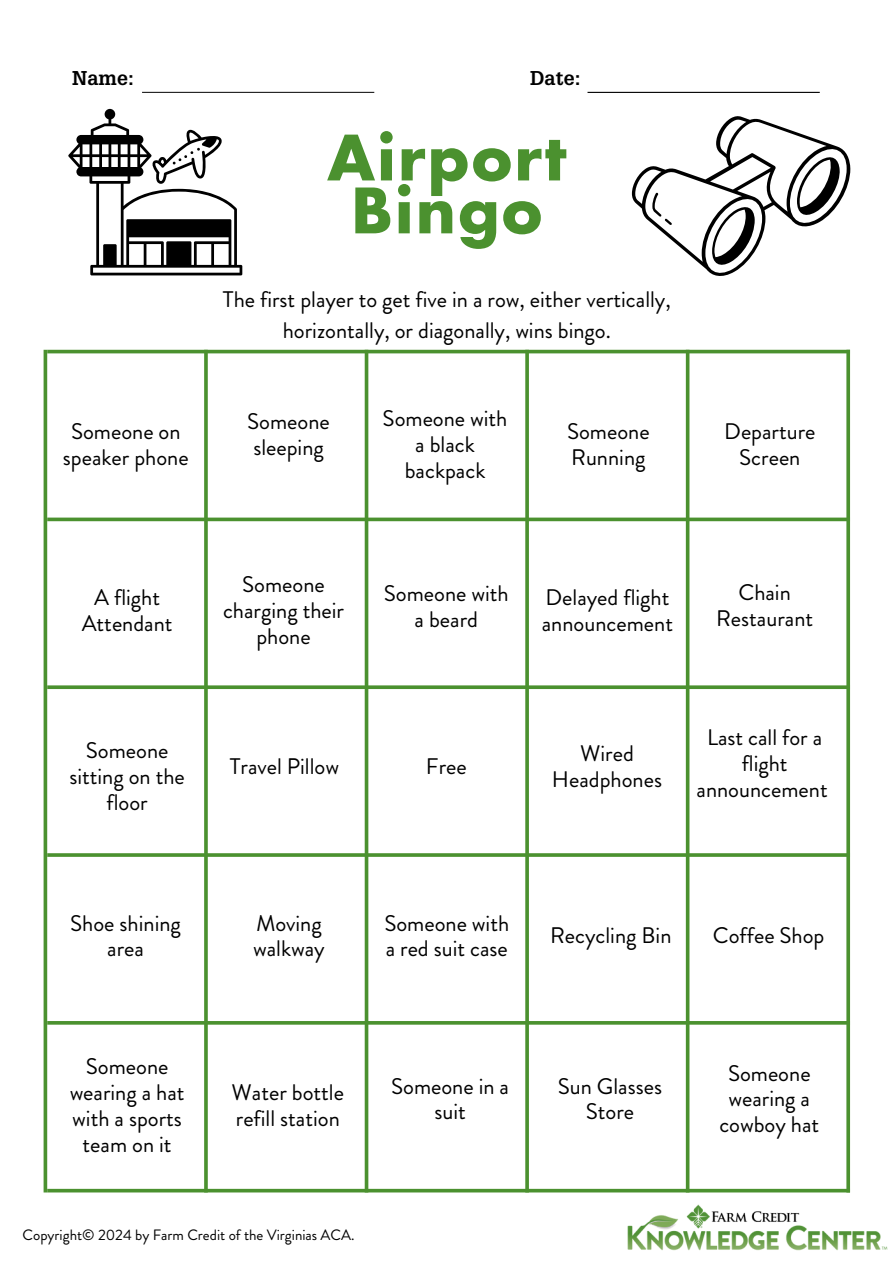
<style>
.page{position:relative;width:894px;height:1264px;background:#fff}
.page>*{position:absolute;margin:0;border:0;box-sizing:border-box;transform-origin:0 0}
.t1{font:700 60.75px/52.8px "Futura LT Pro";letter-spacing:.04em;color:#4b912f;text-align:center}
.t2{font:22.5px/25.8px "Brandon Grotesque";color:#000;text-align:center}
.t3{font:700 19.5px "Glypha LT Pro";color:#000}
.t4{font:15px "Brandon Grotesque";color:#000}
</style>
<div class="page">
<hr style="left:47px;top:350px;width:802px;height:3px;background:#4b912f">
<svg style="left:47px;top:517px;width:799px;height:4px;background:#65a04d"></svg>
<svg style="left:47px;top:685px;width:799px;height:4px;background:#5c9b43"></svg>
<hr style="left:47px;top:853px;width:802px;height:3px;background:#4b912f">
<hr style="left:47px;top:1021px;width:802px;height:3px;background:#4b912f">
<svg style="left:47px;top:1188px;width:799px;height:4px;background:#71a85b"></svg>
<hr style="left:44px;top:350px;width:3px;height:842px;background:#4b912f">
<svg style="left:364px;top:353px;width:4px;height:839px;background:#6aa453"></svg>
<svg style="left:204px;top:353px;width:4px;height:839px;background:#5a9a40"></svg>
<hr style="left:525px;top:350px;width:3px;height:842px;background:#4b912f">
<svg style="left:685px;top:353px;width:4px;height:839px;background:#70a75a"></svg>
<hr style="left:846px;top:350px;width:3px;height:842px;background:#4b912f">
<hr style="left:142px;top:92px;width:232px;height:1px;background:#1e1e1e">
<hr style="left:587px;top:92px;width:232px;height:1px;background:#000">
<svg style="left:631px;top:116px;width:219px;height:160px"></svg>
<img style="left:627px;top:1204px;width:260px;height:46px">
<svg style="left:68px;top:109px;width:174px;height:166px"></svg>
<h3 class="t3" style="left:72px;top:71px;width:64px">Name:</h3>
<p class="t3" style="left:530px;top:71px;width:52px">Date:</p>
<p class="t1" style="left:327px;top:134px;width:240px">Airport<br>Bingo</p>
<h2 class="t2" style="left:63px;top:419px;width:127px">Someone on speaker phone</h2>
<h1 class="t2" style="left:223px;top:283px;width:449px;line-height:31.5px">The first player to get five in a row, either vertically, horizontally, or diagonally, wins bingo.</h1>
<h2 class="t2" style="left:247px;top:409px;width:84px;text-align:left">Someone sleeping</h2>
<h2 class="t2" style="left:382px;top:406px;width:126px">Someone with a black backpack</h2>
<h2 class="t2" style="left:567px;top:419px;width:84px;text-align:left">Someone<br>Running</h2>
<h2 class="t2" style="left:724px;top:419px;width:93px">Departure<br>Screen</h2>
<h2 class="t2" style="left:82px;top:584px;width:92px">A flight<br>Attendant</h2>
<h2 class="t2" style="left:69px;top:737px;width:117px">Someone sitting on the floor</h2>
<h2 class="t2" style="left:223px;top:571px;width:122px">Someone charging their phone</h2>
<h2 class="t2" style="left:230px;top:754px;width:111px">Travel Pillow</h2>
<h2 class="t2" style="left:384px;top:580px;width:126px">Someone with a beard</h2>
<h2 class="t2" style="left:541px;top:584px;width:133px;text-align:left">Delayed flight announcement</h2>
<h2 class="t2" style="left:715px;top:579px;width:99px">Chain<br>Restaurant</h2>
<h2 class="t2" style="left:426px;top:753px;width:42px">Free</h2>
<h2 class="t2" style="left:552px;top:740px;width:112px">Wired<br>Headphones</h2>
<h2 class="t2" style="left:696px;top:724px;width:133px">Last call for a flight announcement</h2>
<h2 class="t2" style="left:70px;top:910px;width:112px">Shoe shining area</h2>
<h2 class="t2" style="left:253px;top:910px;width:73px;text-align:left">Moving walkway</h2>
<h2 class="t2" style="left:384px;top:910px;width:126px;text-align:left">Someone with a red suit case</h2>
<h2 class="t2" style="left:550px;top:923px;width:123px">Recycling Bin</h2>
<h2 class="t2" style="left:712px;top:923px;width:113px">Coffee Shop</h2>
<h2 class="t2" style="left:70px;top:1053px;width:116px">Someone wearing a hat with a sports team on it</h2>
<h2 class="t2" style="left:719px;top:1060px;width:101px">Someone wearing a cowboy hat</h2>
<h2 class="t2" style="left:391px;top:1073px;width:119px">Someone in a suit</h2>
<h2 class="t2" style="left:557px;top:1073px;width:106px">Sun Glasses<br>Store</h2>
<h2 class="t2" style="left:231px;top:1079px;width:114px;text-align:left">Water bottle refill station</h2>
<h2 class="t4" style="left:23px;top:1224px;width:333px">Copyright© 2024 by Farm Credit of the Virginias ACA.</h2>
</div>
